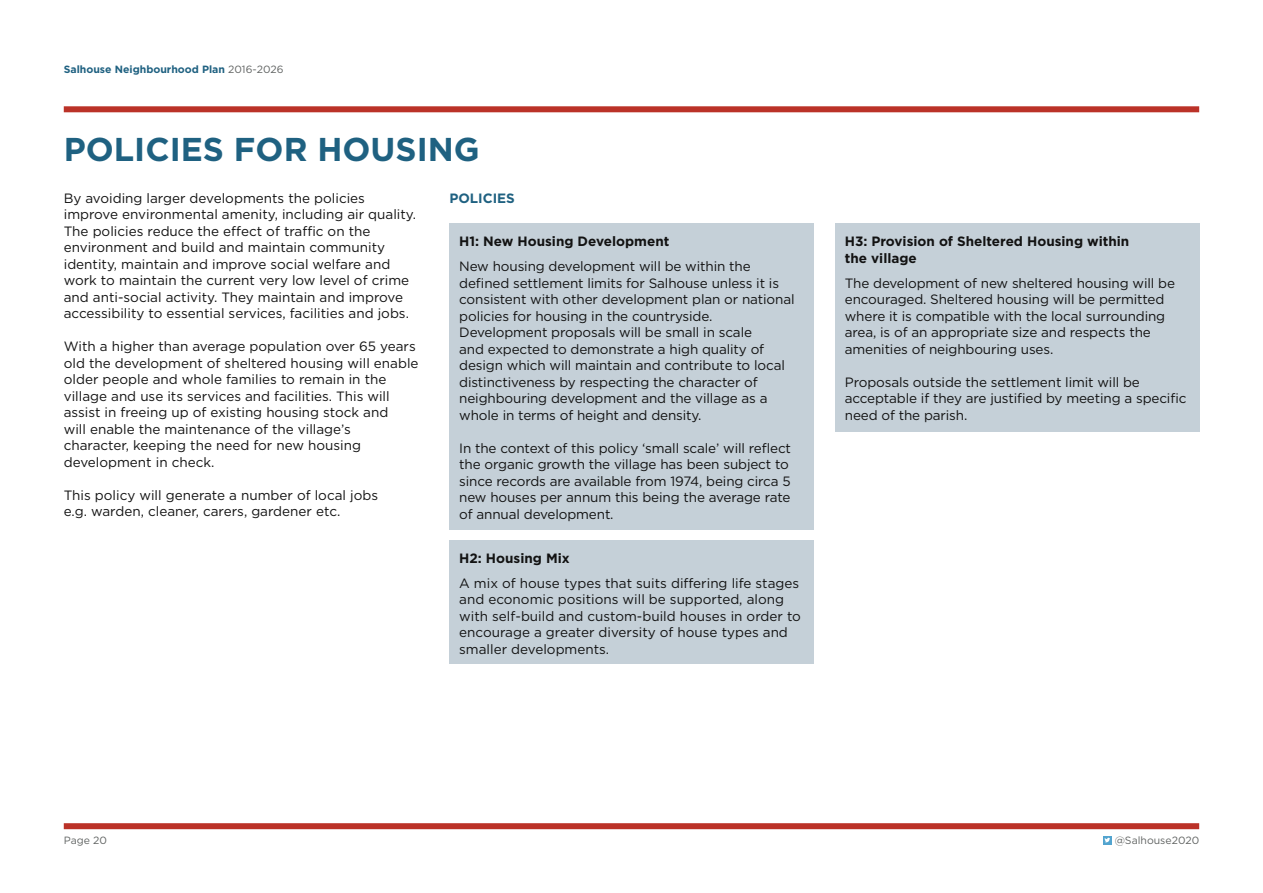
<style>
.page{position:relative;width:1263px;height:893px;background:#fff}
.page>*{position:absolute;margin:0;border:0;box-sizing:border-box;transform-origin:0 0}
.t1{font:700 33px "Gotham HTF";color:#1f6181}
.t2{font:13.5px/16.5px "Gotham HTF";letter-spacing:-.01em;color:#121212}
.t3{font:700 13.5px/16.5px "Gotham HTF";color:#121212}
.t4{font:700 13.5px "Gotham HTF";color:#1f6181}
.t5{font:700 10.5px "Gotham HTF";color:#1f6181}
.t6{font:10.5px "Gotham HTF";color:#606362}
.s1{font-weight:400;color:#606362}
</style>
<div class="page">
<div style="left:64px;top:823px;width:1135px;height:6px;background:#bb3228"></div>
<svg style="left:1103px;top:836px;width:8px;height:8px"></svg>
<svg style="left:1104px;top:838px;width:6px;height:4px"></svg>
<div style="left:64px;top:106px;width:1135px;height:6px;background:#bb3228"></div>
<div style="left:449px;top:223px;width:365px;height:306px;background:#c5d0d8"></div>
<div style="left:835px;top:223px;width:364px;height:209px;background:#c5d0d8"></div>
<div style="left:449px;top:540px;width:365px;height:123px;background:#c5d0d8"></div>
<p class="t5" style="left:64px;top:63px;width:221px">Salhouse Neighbourhood Plan <span class="s1">2016-2026</span></p>
<h1 class="t1" style="left:64px;top:130px;width:417px">POLICIES FOR HOUSING</h1>
<p class="t4" style="left:449px;top:190px;width:67px">POLICIES</p>
<p class="t3" style="left:459px;top:233px;width:212px">H1: New Housing Development</p>
<p class="t2" style="left:459px;top:258px;width:337px">New housing development will be within the defined settlement limits for Salhouse unless it is consistent with other development plan or national policies for housing in the countryside.<br>Development proposals will be small in scale<br>and expected to demonstrate a high quality of design which will maintain and contribute to local distinctiveness by respecting the character of neighbouring development and the village as a whole in terms of height and density.</p>
<p class="t2" style="left:459px;top:439px;width:333px">In the context of this policy ‘small scale’ will reflect the organic growth the village has been subject to since records are available from 1974, being circa 5 new houses per annum this being the average rate of annual development.</p>
<p class="t2" style="left:64px;top:189px;width:354px">By avoiding larger developments the policies improve environmental amenity, including air quality.<br>The policies reduce the effect of traffic on the environment and build and maintain community identity, maintain and improve social welfare and work to maintain the current very low level of crime and anti-social activity. They maintain and improve accessibility to essential services, facilities and jobs.</p>
<p class="t2" style="left:64px;top:338px;width:356px">With a higher than average population over 65 years old the development of sheltered housing will enable older people and whole families to remain in the village and use its services and facilities. This will assist in freeing up of existing housing stock and<br>will enable the maintenance of the village’s character, keeping the need for new housing development in check.</p>
<p class="t2" style="left:64px;top:486px;width:316px">This policy will generate a number of local jobs e.g. warden, cleaner, carers, gardener etc.</p>
<p class="t3" style="left:459px;top:549px;width:112px">H2: Housing Mix</p>
<p class="t2" style="left:459px;top:575px;width:343px">A mix of house types that suits differing life stages and economic positions will be supported, along with self-build and custom-build houses in order to encourage a greater diversity of house types and smaller developments.</p>
<p class="t3" style="left:845px;top:233px;width:286px">H3: Provision of Sheltered Housing within the village</p>
<p class="t2" style="left:845px;top:274px;width:332px">The development of new sheltered housing will be encouraged. Sheltered housing will be permitted where it is compatible with the local surrounding area, is of an appropriate size and respects the amenities of neighbouring uses.</p>
<p class="t2" style="left:845px;top:373px;width:343px">Proposals outside the settlement limit will be acceptable if they are justified by meeting a specific need of the parish.</p>
<p class="t6" style="left:64px;top:835px;width:45px">Page 20</p>
<p class="t6" style="left:1115px;top:835px;width:86px">@Salhouse2020</p>
</div>
